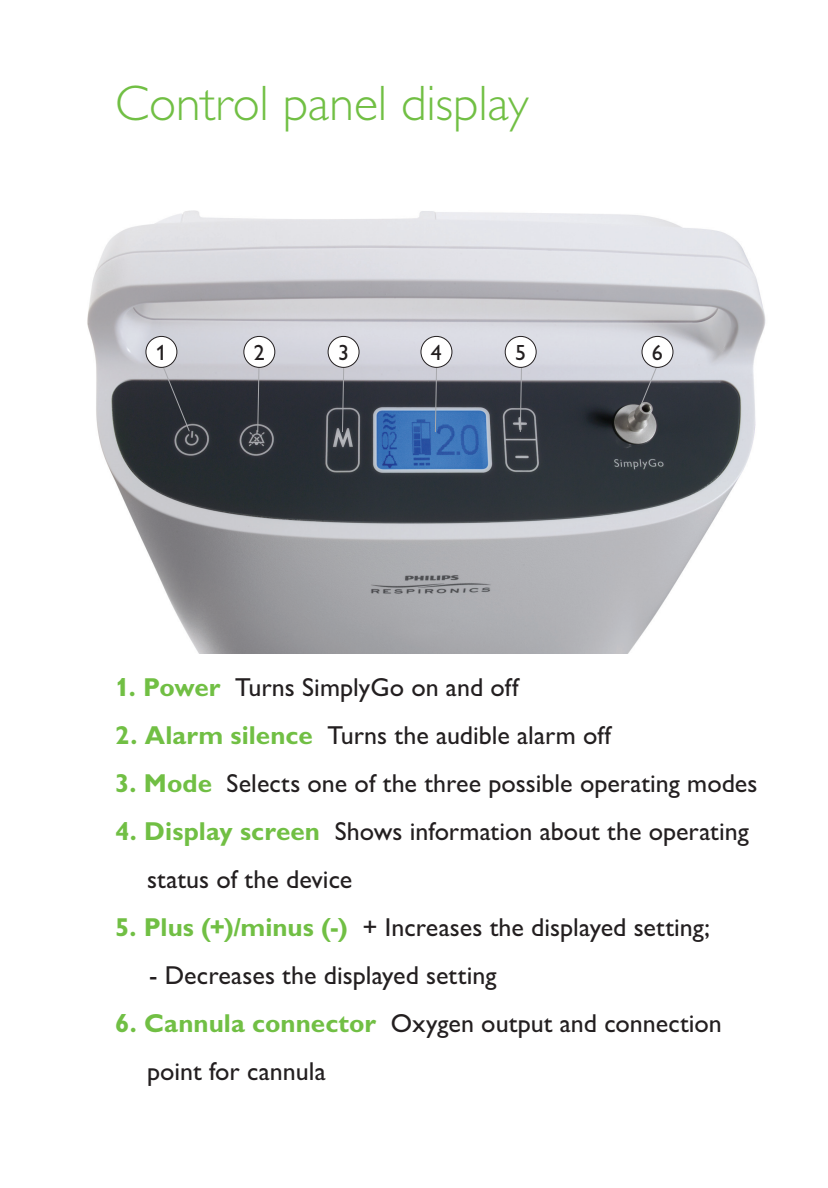
<style>
.page{position:relative;width:828px;height:1188px;background:#fff}
.page>*{position:absolute;margin:0;border:0;box-sizing:border-box;transform-origin:0 0}
.t1{font:50px "Gill Sans Alt One WGL Light";color:#71bf44}
.t2{font:26px/48px "Gill Sans Alt One WGL";color:#231f20}
.t3{font:22px "Gill Sans Alt One WGL";color:#231f20}
.s1{font-weight:700;color:#71bf44}
</style>
<div class="page">
<img style="left:87px;top:210px;width:679px;height:443px">
<svg style="left:162px;top:366px;width:29px;height:67px;background:#4e5057"></svg>
<svg style="left:257px;top:368px;width:3px;height:65px"></svg>
<svg style="left:341px;top:368px;width:4px;height:65px"></svg>
<svg style="left:434px;top:368px;width:4px;height:65px"></svg>
<svg style="left:519px;top:368px;width:4px;height:65px"></svg>
<svg style="left:640px;top:366px;width:18px;height:39px"></svg>
<div style="left:146px;top:336px;width:31px;height:31px;background:#fff;border-radius:50%"></div>
<div style="left:145px;top:336px;width:32px;height:32px;border:1px solid #231f20;border-radius:50%"></div>
<div style="left:244px;top:336px;width:31px;height:31px;background:#fff;border-radius:50%"></div>
<div style="left:243px;top:336px;width:32px;height:32px;border:1px solid #231f20;border-radius:50%"></div>
<div style="left:328px;top:336px;width:31px;height:31px;background:#fff;border-radius:50%"></div>
<div style="left:328px;top:336px;width:32px;height:32px;border:1px solid #231f20;border-radius:50%"></div>
<div style="left:421px;top:336px;width:31px;height:31px;background:#fff;border-radius:50%"></div>
<div style="left:420px;top:336px;width:32px;height:32px;border:1px solid #231f20;border-radius:50%"></div>
<div style="left:505px;top:336px;width:31px;height:31px;background:#fff;border-radius:50%"></div>
<div style="left:505px;top:336px;width:32px;height:32px;border:1px solid #231f20;border-radius:50%"></div>
<div style="left:642px;top:336px;width:31px;height:31px;background:#fff;border-radius:50%"></div>
<div style="left:642px;top:336px;width:31px;height:32px;border:1px solid #231f20;border-radius:50%"></div>
<h1 class="t1" style="left:115px;top:86px;width:415px">Control panel display</h1>
<p class="t3" style="left:156px;top:345px;width:12px">1</p>
<p class="t3" style="left:254px;top:345px;width:12px">2</p>
<p class="t3" style="left:338px;top:345px;width:12px">3</p>
<p class="t3" style="left:431px;top:345px;width:12px">4</p>
<p class="t3" style="left:515px;top:345px;width:12px">5</p>
<p class="t3" style="left:652px;top:345px;width:12px">6</p>
<p class="t2" style="left:115px;top:666px;width:405px"><span class="s1">1. Power</span> Turns SimplyGo on and off</p>
<p class="t2" style="left:115px;top:714px;width:497px"><span class="s1">2. Alarm silence</span> Turns the audible alarm off</p>
<p class="t2" style="left:115px;top:762px;width:644px"><span class="s1">3. Mode</span> Selects one of the three possible operating modes</p>
<p class="t2" style="left:147px;top:810px;width:603px;text-indent:-32px"><span class="s1">4. Display screen</span> Shows information about the operating status of the device</p>
<p class="t2" style="left:115px;top:906px;width:596px"><span class="s1">5. Plus (+)/minus (-)</span> + Increases the displayed setting;</p>
<p class="t2" style="left:149px;top:954px;width:349px">- Decreases the displayed setting</p>
<p class="t2" style="left:147px;top:1002px;width:576px;text-indent:-32px"><span class="s1">6. Cannula connector</span> Oxygen output and connection point for cannula</p>
</div>
